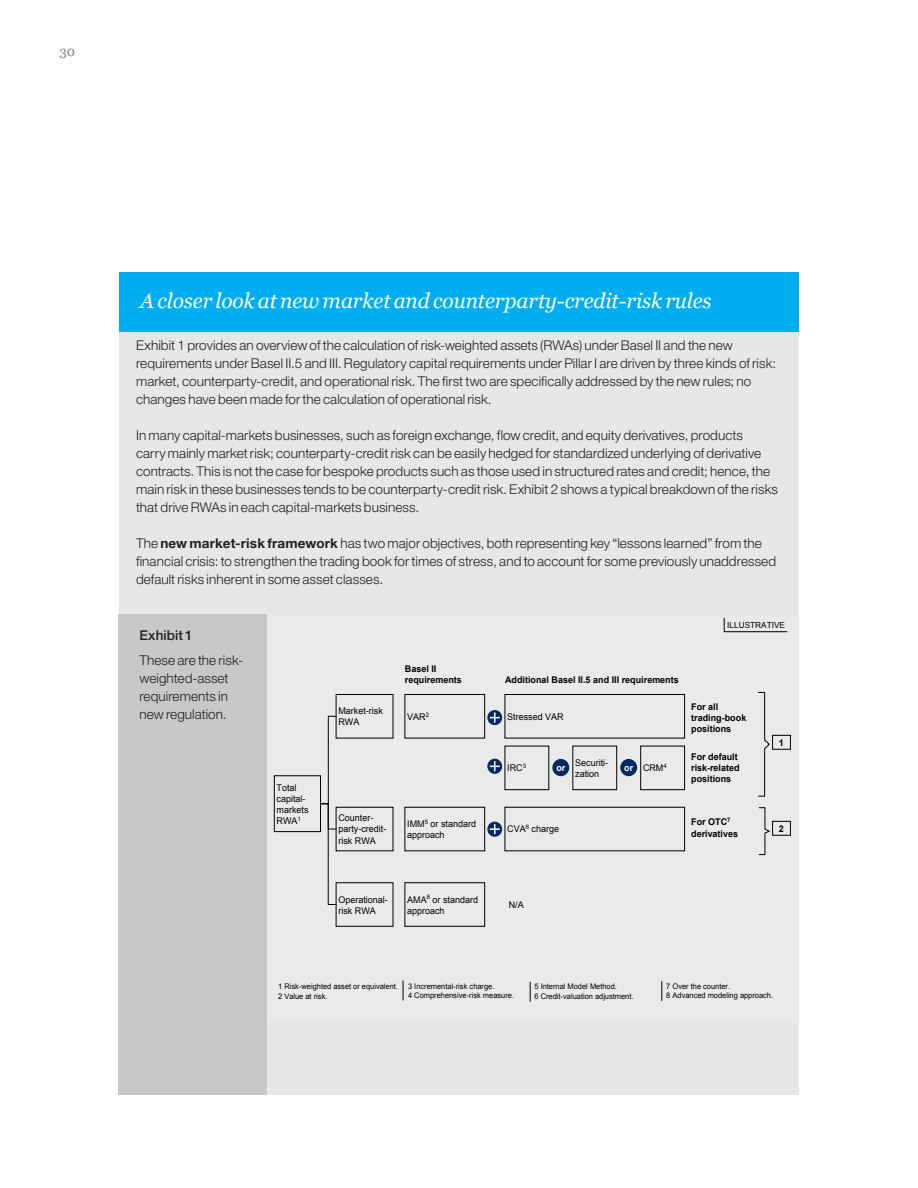
<style>
.page{position:relative;width:918px;height:1188px;background:#fff}
.page>*{position:absolute;margin:0;border:0;box-sizing:border-box;transform-origin:0 0}
.pullout_box_header{font:italic 21px "Georgia";letter-spacing:-.005em;color:#fff}
.body{font:300 13.5px/18px "Helvetica Neue LT Std";letter-spacing:.005em;color:#231f20}
.pullout_box_text{font:300 13.5px/18px "Helvetica Neue LT Std";letter-spacing:.005em;color:#231f20}
.pullout_box_text-2{font:500 13.5px "Helvetica Neue LT Std";letter-spacing:.005em;color:#231f20}
.t1{font:13.5px "Georgia";color:#808285}
.t2{font:9.15px/11.1px "Arial";color:#000}
.t3{font:700 9.15px/11.1px "Arial";color:#000}
.t4{font:700 9.15px "Arial";color:#fff}
.t5{font:8.4px "Arial";color:#000}
.t6{font:7.65px/10.8px "Arial";letter-spacing:-.005em;color:#000}
.s1{font-weight:700}
</style>
<div class="page">
<div style="left:119px;top:332px;width:680px;height:762px;background:#e6e7e9"></div>
<div style="left:119px;top:272px;width:680px;height:60px;background:#00aeef"></div>
<div style="left:267px;top:616px;width:529px;height:404px;background:#eaeaea"></div>
<div style="left:274px;top:776px;width:47px;height:56px;border:1px solid #000"></div>
<div style="left:336px;top:694px;width:57px;height:44px;border:1px solid #000"></div>
<div style="left:405px;top:694px;width:80px;height:44px;border:1px solid #000"></div>
<div style="left:505px;top:694px;width:180px;height:44px;border:1px solid #000"></div>
<div style="left:573px;top:746px;width:44px;height:44px;border:1px solid #000"></div>
<div style="left:641px;top:746px;width:44px;height:44px;border:1px solid #000"></div>
<div style="left:552px;top:759px;width:17px;height:17px;background:#002960;border-radius:50%"></div>
<div style="left:620px;top:759px;width:17px;height:17px;background:#002960;border-radius:50%"></div>
<div style="left:487px;top:710px;width:15px;height:15px;border:1px solid #002960;border-radius:50%"></div>
<svg style="left:490px;top:712px;width:10px;height:11px"></svg>
<svg style="left:488px;top:822px;width:14px;height:14px"></svg>
<div style="left:487px;top:822px;width:15px;height:15px;border:1px solid #002960;border-radius:50%"></div>
<svg style="left:490px;top:824px;width:10px;height:10px"></svg>
<svg style="left:320px;top:716px;width:16px;height:189px"></svg>
<div style="left:772px;top:821px;width:19px;height:14px;border:1px solid #000"></div>
<div style="left:772px;top:735px;width:19px;height:14px;border:1px solid #000"></div>
<svg style="left:758px;top:692px;width:12px;height:105px"></svg>
<svg style="left:759px;top:807px;width:11px;height:48px"></svg>
<svg style="left:724px;top:618px;width:1px;height:13px"></svg>
<hr style="left:724px;top:631px;width:63px;height:1px;background:#000">
<svg style="left:662px;top:982px;width:1px;height:19px"></svg>
<svg style="left:530px;top:982px;width:1px;height:19px"></svg>
<svg style="left:403px;top:981px;width:1px;height:19px"></svg>
<svg style="left:488px;top:759px;width:14px;height:14px"></svg>
<div style="left:487px;top:759px;width:15px;height:15px;border:1px solid #002960;border-radius:50%"></div>
<svg style="left:490px;top:761px;width:10px;height:10px"></svg>
<div style="left:118px;top:614px;width:149px;height:480px;background:#c7c8ca"></div>
<p class="t1" style="left:60px;top:44px;width:17px">30</p>
<p class="pullout_box_header" style="left:140px;top:289px;width:573px">A closer look at new market and counterparty-credit-risk rules</p>
<p class="body" style="left:136px;top:336px;width:642px">Exhibit 1 provides an overview of the calculation of risk-weighted assets (RWAs) under Basel II and the new requirements under Basel II.5 and III. Regulatory capital requirements under Pillar I are driven by three kinds of risk: market, counterparty-credit, and operational risk. The first two are specifically addressed by the new rules; no changes have been made for the calculation of operational risk.</p>
<p class="body" style="left:136px;top:426px;width:643px">In many capital-markets businesses, such as foreign exchange, flow credit, and equity derivatives, products<br>carry mainly market risk; counterparty-credit risk can be easily hedged for standardized underlying of derivative contracts. This is not the case for bespoke products such as those used in structured rates and credit; hence, the main risk in these businesses tends to be counterparty-credit risk. Exhibit 2 shows a typical breakdown of the risks that drive RWAs in each capital-markets business.</p>
<p class="body" style="left:136px;top:534px;width:642px">The <span class="s1">new market-risk framework</span> has two major objectives, both representing key “lessons learned” from the financial crisis: to strengthen the trading book for times of stress, and to account for some previously unaddressed default risks inherent in some asset classes.</p>
<p class="pullout_box_text-2" style="left:139px;top:627px;width:55px">Exhibit 1</p>
<p class="pullout_box_text" style="left:139px;top:651px;width:105px">These are the risk&shy;weighted-asset requirements in new regulation.</p>
<p class="t2" style="left:277px;top:782px;width:34px">Total capital&shy;markets<br>RWA<sup>1</sup></p>
<p class="t5" style="left:727px;top:619px;width:59px">ILLUSTRATIVE</p>
<p class="t3" style="left:405px;top:664px;width:58px">Basel II requirements</p>
<p class="t3" style="left:505px;top:675px;width:175px">Additional Basel II.5 and III requirements</p>
<p class="t2" style="left:507px;top:711px;width:58px">Stressed VAR</p>
<p class="t3" style="left:691px;top:701px;width:57px">For all trading-book positions</p>
<p class="t2" style="left:507px;top:763px;width:20px">IRC<sup>3</sup></p>
<p class="t2" style="left:575px;top:757px;width:34px">Securiti&shy;zation</p>
<p class="t2" style="left:643px;top:763px;width:25px">CRM<sup>4</sup></p>
<p class="t2" style="left:338px;top:706px;width:46px">Market-risk<br>RWA</p>
<p class="t2" style="left:407px;top:711px;width:23px">VAR<sup>2</sup></p>
<p class="t3" style="left:691px;top:751px;width:50px">For default risk-related positions</p>
<p class="t4" style="left:556px;top:762px;width:10px">or</p>
<p class="t4" style="left:624px;top:762px;width:10px">or</p>
<p class="t2" style="left:338px;top:813px;width:49px">Counter&shy;party-credit&shy;risk RWA</p>
<p class="t2" style="left:407px;top:818px;width:70px">IMM<sup>5</sup> or standard approach</p>
<p class="t2" style="left:507px;top:824px;width:53px">CVA<sup>6</sup> charge</p>
<p class="t3" style="left:691px;top:817px;width:48px">For OTC<sup>7 </sup>derivatives</p>
<p class="t2" style="left:338px;top:894px;width:51px">Operational&shy;risk RWA</p>
<p class="t2" style="left:407px;top:894px;width:72px">AMA<sup>8</sup> or standard approach</p>
<p class="t2" style="left:509px;top:899px;width:17px">N/A</p>
<p class="t3" style="left:779px;top:737px;width:7px">1</p>
<p class="t3" style="left:779px;top:823px;width:7px">2</p>
<p class="t6" style="left:408px;top:982px;width:108px;line-height:9.1px">3 Incremental-risk charge.<br>4 Comprehensive-risk measure.</p>
<p class="t6" style="left:666px;top:982px;width:108px;line-height:9.1px">7 Over the counter.<br>8 Advanced modeling approach.</p>
<p class="t6" style="left:278px;top:981px;width:121px">1 Risk-weighted asset or equivalent.<br>2 Value at risk.</p>
<p class="t6" style="left:535px;top:981px;width:101px">5 Internal Model Method.<br>6 Credit-valuation adjustment.</p>
</div>
